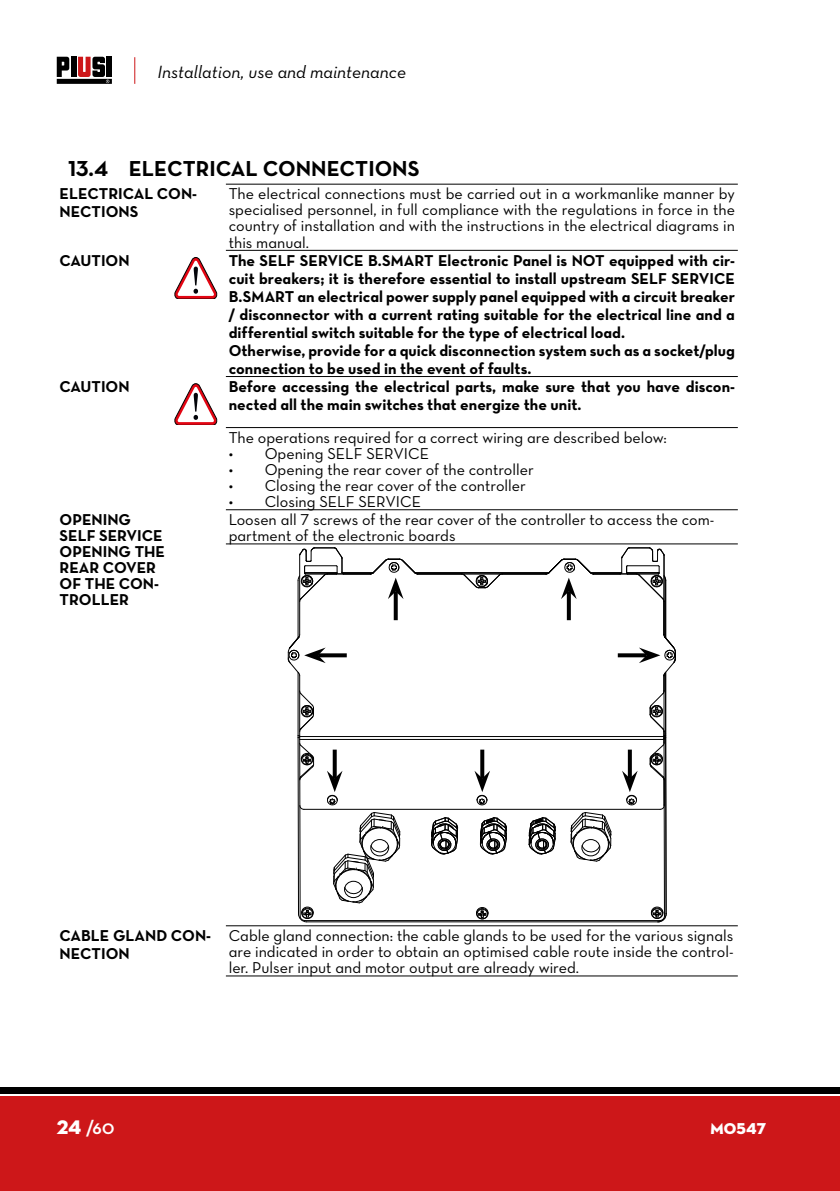
<style>
.page{position:relative;width:840px;height:1191px;background:#fff}
.page>*{position:absolute;margin:0;border:0;box-sizing:border-box;transform-origin:0 0}
.t1{font:22px "Neutraface Text Bold Alt";color:#000}
.t2{font:700 20px "Neutraface Display";color:#fff}
.t3{font:18px "Neutraface Text Book Italic Alt";color:#000}
.t4{font:16px/16px "Neutraface Text Book Alt";color:#000;text-align:justify}
.t5{font:16px/18px "Neutraface Text Bold Alt";color:#000}
.t6{font:16px "Neutraface Display Titling";letter-spacing:.01em;color:#fff}
.s1{font-family:"Neutraface Display Titling";font-weight:400}
</style>
<div class="page">
<div style="left:0;top:1096px;width:839px;height:95px;background:#cd1719"></div>
<div style="left:0;top:1087px;width:839px;height:6px;background:#000"></div>
<div style="left:71px;top:57px;width:5px;height:20px;background:#000"></div>
<div style="left:107px;top:57px;width:5px;height:20px;background:#000"></div>
<svg style="left:57px;top:57px;width:12px;height:20px"></svg>
<div style="left:57px;top:79px;width:55px;height:5px;background:#000"></div>
<svg style="left:78px;top:57px;width:31px;height:26px"></svg>
<svg style="left:134px;top:57px;width:1px;height:27px"></svg>
<hr style="left:226px;top:184px;width:511px;height:1px;background:#000">
<hr style="left:226px;top:250px;width:511px;height:1px;background:#000">
<hr style="left:226px;top:376px;width:511px;height:1px;background:#000">
<hr style="left:226px;top:427px;width:511px;height:1px;background:#000">
<hr style="left:226px;top:509px;width:511px;height:1px;background:#000">
<hr style="left:226px;top:543px;width:511px;height:1px;background:#000">
<hr style="left:226px;top:925px;width:511px;height:1px;background:#000">
<hr style="left:226px;top:975px;width:511px;height:1px;background:#000">
<svg style="left:174px;top:257px;width:43px;height:41px"></svg>
<svg style="left:174px;top:383px;width:43px;height:42px"></svg>
<hr style="left:299px;top:739px;width:364px;height:1px;background:#000">
<hr style="left:299px;top:736px;width:364px;height:1px;background:#000">
<hr style="left:299px;top:601px;width:1px;height:33px;background:#000">
<hr style="left:304px;top:809px;width:355px;height:1px;background:#000">
<hr style="left:665px;top:737px;width:1px;height:176px;background:#000">
<hr style="left:306px;top:921px;width:351px;height:1px;background:#000">
<hr style="left:297px;top:580px;width:1px;height:58px;background:#000">
<hr style="left:665px;top:580px;width:1px;height:58px;background:#000">
<hr style="left:414px;top:572px;width:134px;height:1px;background:#000">
<hr style="left:417px;top:573px;width:128px;height:1px;background:#000">
<hr style="left:663px;top:555px;width:1px;height:79px;background:#000">
<hr style="left:305px;top:920px;width:354px;height:1px;background:#000">
<hr style="left:663px;top:738px;width:1px;height:178px;background:#000">
<div style="left:476px;top:909px;width:11px;height:10px;border:1px solid #000;border-radius:50%"></div>
<svg style="left:476px;top:907px;width:12px;height:11px"></svg>
<svg style="left:528px;top:817px;width:27px;height:37px"></svg>
<svg style="left:479px;top:817px;width:28px;height:37px"></svg>
<svg style="left:570px;top:812px;width:41px;height:50px"></svg>
<svg style="left:431px;top:817px;width:27px;height:37px"></svg>
<svg style="left:460px;top:573px;width:42px;height:15px"></svg>
<svg style="left:650px;top:906px;width:16px;height:16px"></svg>
<svg style="left:480px;top:749px;width:4px;height:21px"></svg>
<svg style="left:474px;top:770px;width:16px;height:35px"></svg>
<svg style="left:287px;top:634px;width:113px;height:288px"></svg>
<svg style="left:617px;top:653px;width:4px;height:4px"></svg>
<svg style="left:621px;top:634px;width:54px;height:176px"></svg>
<svg style="left:393px;top:602px;width:4px;height:18px"></svg>
<svg style="left:297px;top:547px;width:121px;height:55px"></svg>
<svg style="left:566px;top:602px;width:4px;height:18px"></svg>
<svg style="left:545px;top:547px;width:121px;height:55px"></svg>
<p class="t3" style="left:157px;top:60px;width:250px">Installation, use and maintenance</p>
<h1 class="t1" style="left:68px;top:154px;width:353px">13.4 ELECTRICAL CONNECTIONS</h1>
<p class="t5" style="left:60px;top:185px;width:139px">ELECTRICAL CON-<br>NECTIONS</p>
<p class="t4" style="left:228px;top:186px;width:507px">The electrical connections must be carried out in a workmanlike manner by specialised personnel, in full compliance with the regulations in force in the country of installation and with the instructions in the electrical diagrams in this manual.</p>
<p class="t5" style="left:60px;top:251px;width:72px">CAUTION</p>
<p class="t5" style="left:228px;top:251px;width:507px">The SELF SERVICE B.SMART Electronic Panel is NOT equipped with cir&shy;cuit breakers; it is therefore essential to install upstream SELF SERVICE B.SMART an electrical power supply panel equipped with a circuit breaker / disconnector with a current rating suitable for the electrical line and a differential switch suitable for the type of electrical load.<br>Otherwise, provide for a quick disconnection system such as a socket/plug connection to be used in the event of faults.</p>
<p class="t5" style="left:60px;top:377px;width:71px">CAUTION</p>
<p class="t5" style="left:228px;top:377px;width:507px">Before accessing the electrical parts, make sure that you have discon&shy;nected all the main switches that energize the unit.</p>
<p class="t4" style="left:228px;top:429px;width:439px">The operations required for a correct wiring are described below:</p>
<p class="t4" style="left:228px;top:445px;width:202px">• Opening SELF SERVICE</p>
<p class="t4" style="left:228px;top:461px;width:306px">• Opening the rear cover of the controller</p>
<p class="t4" style="left:228px;top:477px;width:298px">• Closing the rear cover of the controller</p>
<p class="t4" style="left:228px;top:493px;width:194px">• Closing SELF SERVICE</p>
<p class="t5" style="left:60px;top:511px;width:107px;line-height:16px">OPENING<br>SELF SERVICE<br>OPENING THE<br>REAR COVER<br>OF THE CON-<br>TROLLER</p>
<p class="t4" style="left:228px;top:511px;width:487px">Loosen all 7 screws of the rear cover of the controller to access the com&shy;partment of the electronic boards</p>
<p class="t5" style="left:60px;top:926px;width:153px">CABLE GLAND CON-<br>NECTION</p>
<p class="t4" style="left:228px;top:927px;width:506px">Cable gland connection: the cable glands to be used for the various signals are indicated in order to obtain an optimised cable route inside the control&shy;ler. Pulser input and motor output are already wired.</p>
<p class="t2" style="left:57px;top:1116px;width:59px"><span class="s1">24</span> /60</p>
<p class="t6" style="left:710px;top:1118px;width:57px">M0547</p>
</div>
